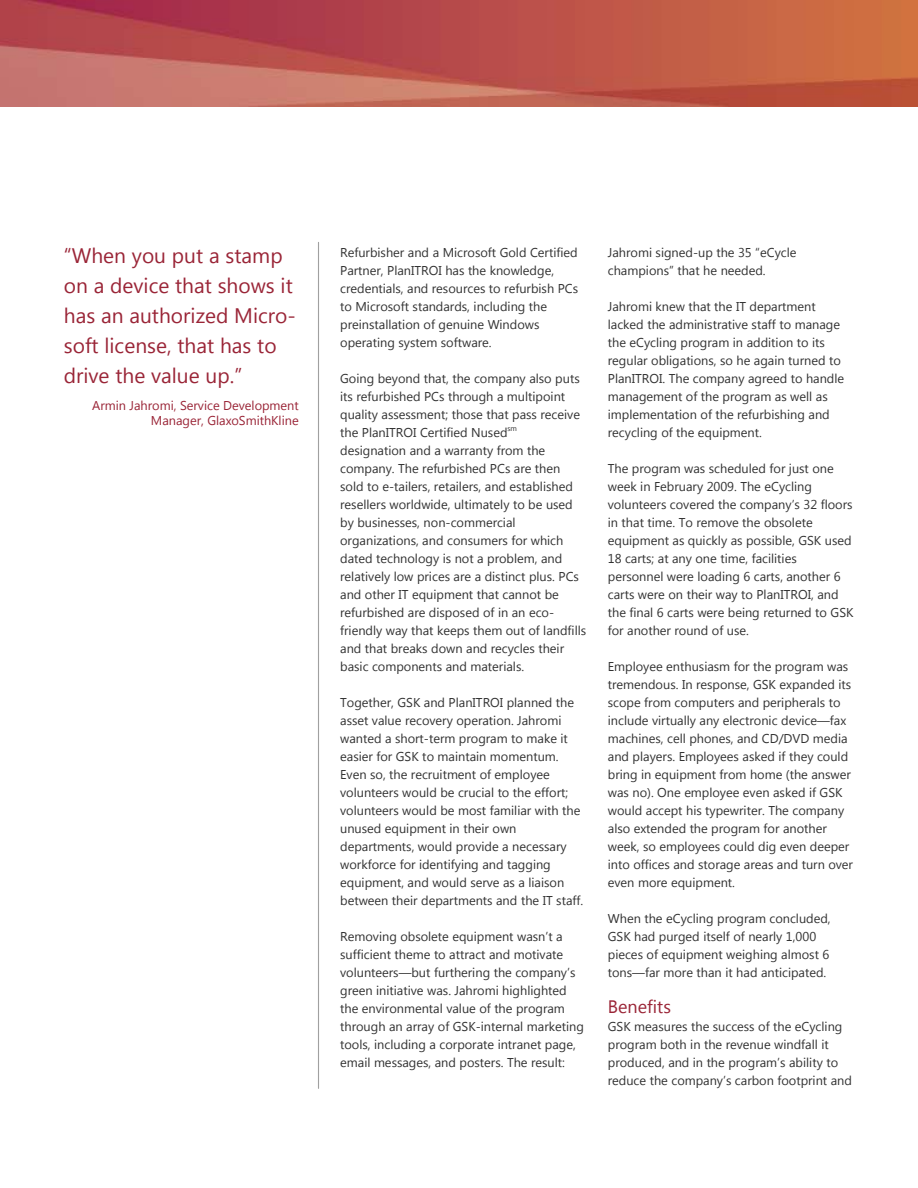
<style>
.page{position:relative;width:918px;height:1188px;background:#fff}
.page>*{position:absolute;margin:0;border:0;box-sizing:border-box;transform-origin:0 0}
.t1{font:21px/30px "Segoe UI";color:#9a2537}
.t2{font:18px "Segoe UI";color:#9a2537}
.t3{font:12.75px/18px "Segoe UI";color:#323232}
.t4{font:12.75px/15px "Segoe UI";color:#9a2537;text-align:right}
.t5{font:7.5px "Segoe UI";color:#323232}
</style>
<div class="page">
<img style="left:0;top:0;width:918px;height:106px">
<hr style="left:318px;top:242px;width:1px;height:846px;background:#a0a0a0">
<h1 class="t1" style="left:64px;top:239px;width:234px">“When you put a stamp on a device that shows it has an authorized Micro&shy;soft license, that has to drive the value up.”</h1>
<p class="t4" style="left:92px;top:397px;width:208px">Armin Jahromi, Service Development<br>Manager, GlaxoSmithKline</p>
<p class="t3" style="left:340px;top:243px;width:240px">Refurbisher and a Microsoft Gold Certified Partner, PlanITROI has the knowledge, credentials, and resources to refurbish PCs to Microsoft standards, including the preinstallation of genuine Windows operating system software.</p>
<p class="t3" style="left:340px;top:369px;width:241px">Going beyond that, the company also puts its refurbished PCs through a multipoint quality assessment; those that pass receive the PlanITROI Certified Nused</p>
<p class="t5" style="left:508px;top:423px;width:11px">sm</p>
<p class="t3" style="left:340px;top:441px;width:248px">designation and a warranty from the company. The refurbished PCs are then sold to e-tailers, retailers, and established resellers worldwide, ultimately to be used by businesses, non-commercial organizations, and consumers for which dated technology is not a problem, and relatively low prices are a distinct plus. PCs and other IT equipment that cannot be refurbished are disposed of in an eco&shy;friendly way that keeps them out of landfills and that breaks down and recycles their basic components and materials.</p>
<p class="t3" style="left:340px;top:693px;width:245px">Together, GSK and PlanITROI planned the asset value recovery operation. Jahromi wanted a short-term program to make it easier for GSK to maintain momentum.<br>Even so, the recruitment of employee volunteers would be crucial to the effort; volunteers would be most familiar with the unused equipment in their own departments, would provide a necessary workforce for identifying and tagging equipment, and would serve as a liaison between their departments and the IT staff.</p>
<p class="t3" style="left:340px;top:927px;width:245px">Removing obsolete equipment wasn’t a sufficient theme to attract and motivate volunteers—but furthering the company’s green initiative was. Jahromi highlighted the environmental value of the program through an array of GSK-internal marketing tools, including a corporate intranet page, email messages, and posters. The result:</p>
<p class="t3" style="left:608px;top:243px;width:190px">Jahromi signed-up the 35 “eCycle champions” that he needed.</p>
<p class="t3" style="left:608px;top:297px;width:238px">Jahromi knew that the IT department lacked the administrative staff to manage the eCycling program in addition to its regular obligations, so he again turned to PlanITROI. The company agreed to handle management of the program as well as implementation of the refurbishing and recycling of the equipment.</p>
<p class="t3" style="left:608px;top:459px;width:247px">The program was scheduled for just one week in February 2009. The eCycling volunteers covered the company’s 32 floors in that time. To remove the obsolete equipment as quickly as possible, GSK used 18 carts; at any one time, facilities personnel were loading 6 carts, another 6 carts were on their way to PlanITROI, and the final 6 carts were being returned to GSK for another round of use.</p>
<p class="t3" style="left:608px;top:657px;width:247px">Employee enthusiasm for the program was tremendous. In response, GSK expanded its scope from computers and peripherals to include virtually any electronic device—fax machines, cell phones, and CD/DVD media and players. Employees asked if they could bring in equipment from home (the answer was no). One employee even asked if GSK would accept his typewriter. The company also extended the program for another week, so employees could dig even deeper into offices and storage areas and turn over even more equipment.</p>
<p class="t3" style="left:608px;top:909px;width:224px">When the eCycling program concluded, GSK had purged itself of nearly 1,000 pieces of equipment weighing almost 6 tons—far more than it had anticipated.</p>
<h2 class="t2" style="left:608px;top:994px;width:65px">Benefits</h2>
<p class="t3" style="left:608px;top:1017px;width:246px">GSK measures the success of the eCycling program both in the revenue windfall it produced, and in the program’s ability to reduce the company’s carbon footprint and</p>
</div>
